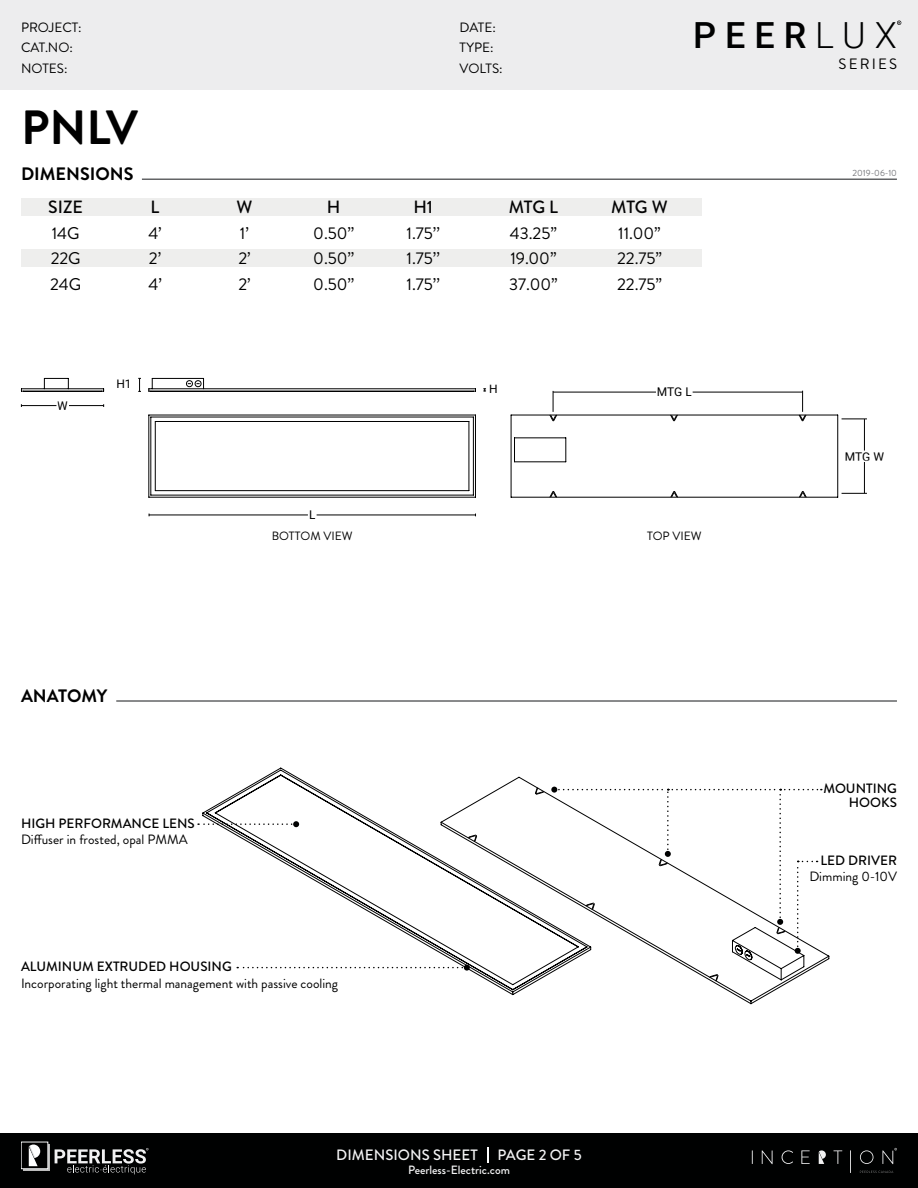
<style>
.page{position:relative;width:918px;height:1188px;background:#fff}
.page>*{position:absolute;margin:0;border:0;box-sizing:border-box;transform-origin:0 0}
.t1{font:700 48px "Brandon Grotesque";color:#000}
.t2{font:500 36px "Roboto";color:#000101}
.t3{font:700 18px "Brandon Grotesque";color:#000}
.t4{font:500 17.7px "Brandon Grotesque";letter-spacing:-.005em;color:#030304}
.t5{font:16.95px "Brandon Grotesque";color:#000}
.t6{font:500 15px "Brandon Grotesque";color:#f3f3f4}
.t7{font:15px "Brandon Grotesque";letter-spacing:.14em;color:#000}
.t8{font:13.5px/20.7px "Brandon Grotesque";color:#000}
.t9{font:500 13.5px/13.5px "Brandon Grotesque";color:#000;text-align:right}
.t10{font:500 12px "Brandon Grotesque";color:#f3f3f4}
.t11{font:12px "Brandon Grotesque";color:#000}
.t12{font:12px "Roboto";letter-spacing:-.015em;color:#000}
.t13{font:9px "Brandon Grotesque";color:#76777b}
.s1{font-weight:300}
</style>
<div class="page">
<div style="left:0;top:1133px;width:918px;height:55px;background:#000101"></div>
<div style="left:0;top:0;width:918px;height:90px;background:#ededee"></div>
<hr style="left:142px;top:178px;width:755px;height:2px;background:#636466">
<div style="left:21px;top:198px;width:680px;height:18px;background:#eeeeed"></div>
<svg style="left:897px;top:21px;width:4px;height:4px"></svg>
<svg style="left:752px;top:1150px;width:1px;height:14px"></svg>
<svg style="left:762px;top:1150px;width:11px;height:14px"></svg>
<svg style="left:782px;top:1150px;width:11px;height:14px"></svg>
<svg style="left:801px;top:1150px;width:9px;height:14px"></svg>
<svg style="left:833px;top:1150px;width:9px;height:14px"></svg>
<svg style="left:850px;top:1150px;width:1px;height:23px"></svg>
<svg style="left:860px;top:1150px;width:13px;height:14px"></svg>
<svg style="left:882px;top:1148px;width:15px;height:16px"></svg>
<svg style="left:860px;top:1171px;width:33px;height:2px"></svg>
<svg style="left:819px;top:1150px;width:7px;height:14px"></svg>
<div style="left:23px;top:1144px;width:27px;height:27px;background:#c7c7c7"></div>
<div style="left:21px;top:1142px;width:27px;height:27px;background:#000"></div>
<svg style="left:29px;top:1145px;width:11px;height:21px"></svg>
<svg style="left:55px;top:1148px;width:93px;height:26px"></svg>
<svg style="left:487px;top:1148px;width:2px;height:15px"></svg>
<div style="left:21px;top:249px;width:680px;height:18px;background:#eeeeed"></div>
<hr style="left:553px;top:392px;width:249px;height:1px;background:#000">
<hr style="left:149px;top:515px;width:327px;height:1px;background:#000">
<hr style="left:864px;top:419px;width:1px;height:74px;background:#000">
<svg style="left:842px;top:493px;width:25px;height:1px"></svg>
<svg style="left:842px;top:419px;width:25px;height:1px"></svg>
<svg style="left:138px;top:378px;width:3px;height:14px"></svg>
<svg style="left:483px;top:388px;width:3px;height:4px"></svg>
<hr style="left:21px;top:405px;width:83px;height:1px;background:#000101">
<div style="left:57px;top:400px;width:11px;height:11px;background:#fff"></div>
<div style="left:308px;top:509px;width:8px;height:12px;background:#fff"></div>
<div style="left:657px;top:386px;width:35px;height:11px;background:#fff"></div>
<div style="left:844px;top:451px;width:41px;height:10px;background:#fff"></div>
<hr style="left:837px;top:415px;width:1px;height:82px;background:#000">
<hr style="left:511px;top:415px;width:1px;height:82px;background:#000">
<hr style="left:511px;top:415px;width:327px;height:1px;background:#000">
<hr style="left:511px;top:497px;width:327px;height:1px;background:#000">
<svg style="left:514px;top:438px;width:1px;height:24px"></svg>
<hr style="left:515px;top:461px;width:51px;height:1px;background:#000">
<svg style="left:565px;top:438px;width:1px;height:23px"></svg>
<hr style="left:515px;top:437px;width:51px;height:1px;background:#000">
<svg style="left:44px;top:378px;width:25px;height:10px"></svg>
<hr style="left:21px;top:388px;width:83px;height:1px;background:#000">
<hr style="left:21px;top:391px;width:83px;height:1px;background:#000">
<hr style="left:152px;top:378px;width:52px;height:1px;background:#000">
<hr style="left:149px;top:388px;width:326px;height:1px;background:#000">
<svg style="left:148px;top:378px;width:5px;height:14px"></svg>
<hr style="left:149px;top:391px;width:326px;height:1px;background:#000">
<hr style="left:475px;top:415px;width:1px;height:82px;background:#000">
<hr style="left:149px;top:415px;width:326px;height:1px;background:#000">
<hr style="left:148px;top:415px;width:1px;height:82px;background:#000">
<hr style="left:149px;top:497px;width:326px;height:1px;background:#000">
<hr style="left:473px;top:417px;width:1px;height:78px;background:#000">
<hr style="left:155px;top:490px;width:314px;height:1px;background:#000">
<hr style="left:155px;top:421px;width:1px;height:70px;background:#000">
<hr style="left:155px;top:421px;width:314px;height:1px;background:#000">
<hr style="left:469px;top:421px;width:1px;height:70px;background:#000">
<hr style="left:150px;top:417px;width:1px;height:78px;background:#000">
<hr style="left:151px;top:495px;width:322px;height:1px;background:#000">
<hr style="left:151px;top:417px;width:322px;height:1px;background:#000">
<svg style="left:186px;top:378px;width:18px;height:11px"></svg>
<svg style="left:670px;top:414px;width:8px;height:7px"></svg>
<svg style="left:670px;top:491px;width:8px;height:7px"></svg>
<svg style="left:799px;top:391px;width:7px;height:30px"></svg>
<svg style="left:549px;top:491px;width:8px;height:7px"></svg>
<svg style="left:549px;top:391px;width:8px;height:30px"></svg>
<svg style="left:799px;top:491px;width:8px;height:7px"></svg>
<svg style="left:202px;top:768px;width:318px;height:201px"></svg>
<svg style="left:441px;top:777px;width:388px;height:227px"></svg>
<svg style="left:468px;top:835px;width:9px;height:7px"></svg>
<svg style="left:551px;top:787px;width:271px;height:173px"></svg>
<svg style="left:709px;top:974px;width:9px;height:8px"></svg>
<svg style="left:535px;top:787px;width:9px;height:8px"></svg>
<hr style="left:116px;top:700px;width:781px;height:2px;background:#636466">
<p class="t8" style="left:21px;top:17px;width:62px">PROJECT:<br>CAT.NO:<br>NOTES:</p>
<p class="t8" style="left:460px;top:17px;width:45px">DATE:<br>TYPE:<br>VOLTS:</p>
<h2 class="t2" style="left:693px;top:10px;width:205px">PEER<span class="s1">LUX</span></h2>
<p class="t7" style="left:839px;top:54px;width:60px">SERIES</p>
<h1 class="t1" style="left:21px;top:94px;width:118px">PNLV</h1>
<h3 class="t3" style="left:21px;top:161px;width:114px">DIMENSIONS</h3>
<h3 class="t4" style="left:48px;top:195px;width:36px">SIZE</h3>
<h3 class="t4" style="left:151px;top:195px;width:10px">L</h3>
<h3 class="t4" style="left:236px;top:195px;width:17px">W</h3>
<h3 class="t4" style="left:327px;top:195px;width:15px">H</h3>
<h3 class="t4" style="left:413px;top:195px;width:21px">H1</h3>
<h3 class="t4" style="left:509px;top:195px;width:51px">MTG L</h3>
<h3 class="t4" style="left:611px;top:195px;width:58px">MTG W</h3>
<p class="t5" style="left:52px;top:221px;width:29px">14G</p>
<p class="t5" style="left:148px;top:221px;width:15px">4’</p>
<p class="t5" style="left:240px;top:221px;width:10px">1’</p>
<p class="t5" style="left:313px;top:221px;width:43px">0.50’’</p>
<p class="t5" style="left:407px;top:221px;width:35px">1.75’’</p>
<p class="t5" style="left:510px;top:221px;width:49px">43.25”</p>
<p class="t5" style="left:618px;top:221px;width:44px">11.00”</p>
<p class="t5" style="left:51px;top:247px;width:32px">22G</p>
<p class="t5" style="left:149px;top:247px;width:14px">2’</p>
<p class="t5" style="left:238px;top:247px;width:14px">2’</p>
<p class="t5" style="left:313px;top:247px;width:43px">0.50’’</p>
<p class="t5" style="left:407px;top:247px;width:35px">1.75’’</p>
<p class="t5" style="left:510px;top:247px;width:48px">19.00”</p>
<p class="t5" style="left:617px;top:247px;width:46px">22.75”</p>
<p class="t5" style="left:50px;top:272px;width:32px">24G</p>
<p class="t5" style="left:148px;top:272px;width:15px">4’</p>
<p class="t5" style="left:238px;top:272px;width:14px">2’</p>
<p class="t5" style="left:313px;top:272px;width:43px">0.50’’</p>
<p class="t5" style="left:407px;top:272px;width:35px">1.75’’</p>
<p class="t5" style="left:509px;top:272px;width:50px">37.00”</p>
<p class="t5" style="left:617px;top:272px;width:46px">22.75”</p>
<p class="t12" style="left:57px;top:397px;width:12px">W</p>
<p class="t12" style="left:116px;top:375px;width:17px">H1</p>
<h3 class="t3" style="left:21px;top:683px;width:88px">ANATOMY</h3>
<p class="t9" style="left:21px;top:817px;width:175px">HIGH PERFORMANCE LENS</p>
<p class="t8" style="left:21px;top:829px;width:168px">Diffuser in frosted, opal PMMA</p>
<p class="t12" style="left:309px;top:506px;width:8px">L</p>
<p class="t12" style="left:489px;top:381px;width:10px">H</p>
<p class="t12" style="left:657px;top:383px;width:36px">MTG L</p>
<p class="t11" style="left:272px;top:528px;width:82px">BOTTOM VIEW</p>
<p class="t11" style="left:647px;top:528px;width:56px">TOP VIEW</p>
<p class="t9" style="left:21px;top:960px;width:212px">ALUMINUM EXTRUDED HOUSING</p>
<p class="t8" style="left:21px;top:973px;width:319px">Incorporating light thermal management with passive cooling</p>
<p class="t6" style="left:336px;top:1145px;width:143px">DIMENSIONS SHEET</p>
<p class="t6" style="left:497px;top:1145px;width:86px">PAGE 2 OF 5</p>
<p class="t10" style="left:408px;top:1161px;width:103px">Peerless-Electric.com</p>
<p class="t13" style="left:853px;top:167px;width:46px">2019-06-10</p>
<p class="t12" style="left:845px;top:448px;width:41px">MTG W</p>
<p class="t9" style="left:823px;top:782px;width:75px">MOUNTING<br>HOOKS</p>
<p class="t9" style="left:820px;top:854px;width:78px">LED DRIVER</p>
<p class="t8" style="left:809px;top:866px;width:89px">Dimming 0-10V</p>
</div>
